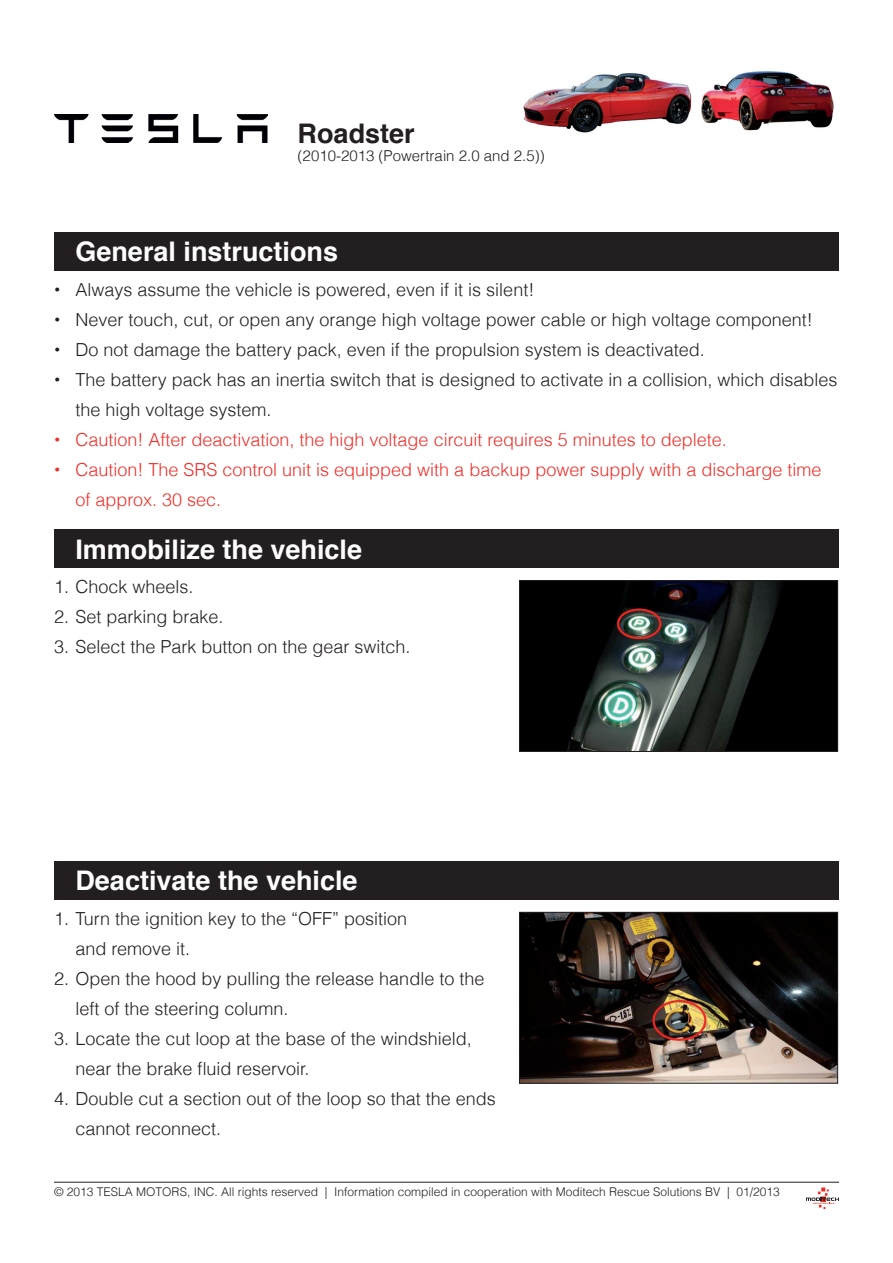
<style>
.page{position:relative;width:893px;height:1263px;background:#fff}
.page>*{position:absolute;margin:0;border:0;box-sizing:border-box;transform-origin:0 0}
.t1{font:700 27px "Helvetica";color:#fff}
.t2{font:700 27px "Helvetica";color:#231f20}
.t3{font:300 18px/30px "Helvetica";color:#231f20}
.t4{font:300 18px/30px "Helvetica";color:#ee2f2a}
.t5{font:300 15px "Helvetica";color:#231f20}
.t6{font:300 12px "Helvetica";color:#231f20}
.s1{font-weight:700}
</style>
<div class="page">
<div style="left:54px;top:232px;width:785px;height:38px;background:#231f20"></div>
<hr style="left:54px;top:1182px;width:785px;height:1px;background:#231f20">
<svg style="left:806px;top:1187px;width:33px;height:22px"></svg>
<div style="left:54px;top:529px;width:785px;height:38px;background:#231f20"></div>
<img style="left:521px;top:582px;width:315px;height:168px">
<div style="left:519px;top:580px;width:319px;height:172px;border:1px solid #231f20"></div>
<div style="left:54px;top:861px;width:785px;height:38px;background:#231f20"></div>
<img style="left:54px;top:115px;width:213px;height:27px">
<img style="left:701px;top:71px;width:133px;height:60px">
<img style="left:523px;top:73px;width:169px;height:60px">
<img style="left:521px;top:914px;width:315px;height:167px">
<div style="left:519px;top:912px;width:319px;height:171px;border:1px solid #231f20"></div>
<h1 class="t2" style="left:298px;top:111px;width:119px">Roadster</h1>
<p class="t5" style="left:298px;top:143px;width:249px">(2010-2013 (Powertrain 2.0 and 2.5))</p>
<h1 class="t1" style="left:75px;top:230px;width:264px">General instructions</h1>
<p class="t3" style="left:54px;top:274px;width:482px"><span class="s1">•</span> Always assume the vehicle is powered, even if it is silent!</p>
<p class="t3" style="left:54px;top:304px;width:760px"><span class="s1">•</span> Never touch, cut, or open any orange high voltage power cable or high voltage component!</p>
<p class="t3" style="left:54px;top:334px;width:652px"><span class="s1">•</span> Do not damage the battery pack, even if the propulsion system is deactivated.</p>
<p class="t3" style="left:75px;top:364px;width:763px;text-indent:-21px"><span class="s1">•</span> The battery pack has an inertia switch that is designed to activate in a collision, which disables the high voltage system.</p>
<p class="t4" style="left:54px;top:424px;width:674px"><span class="s1">•</span> Caution! After deactivation, the high voltage circuit requires 5 minutes to deplete.</p>
<p class="t4" style="left:75px;top:454px;width:747px;text-indent:-21px"><span class="s1">•</span> Caution! The SRS control unit is equipped with a backup power supply with a discharge time of approx. 30 sec.</p>
<h1 class="t1" style="left:75px;top:527px;width:288px">Immobilize the vehicle</h1>
<p class="t3" style="left:54px;top:571px;width:141px">1. Chock wheels.</p>
<p class="t3" style="left:54px;top:601px;width:171px">2. Set parking brake.</p>
<p class="t3" style="left:54px;top:631px;width:358px">3. Select the Park button on the gear switch.</p>
<h1 class="t1" style="left:75px;top:859px;width:284px">Deactivate the vehicle</h1>
<p class="t3" style="left:75px;top:903px;width:333px;text-indent:-21px">1. Turn the ignition key to the “OFF” position and remove it.</p>
<p class="t3" style="left:75px;top:963px;width:410px;text-indent:-21px">2. Open the hood by pulling the release handle to the left of the steering column.</p>
<p class="t3" style="left:75px;top:1023px;width:398px;text-indent:-21px">3. Locate the cut loop at the base of the windshield, near the brake fluid reservoir.</p>
<p class="t3" style="left:75px;top:1083px;width:422px;text-indent:-21px">4. Double cut a section out of the loop so that the ends cannot reconnect.</p>
<p class="t6" style="left:54px;top:1182px;width:727px">© 2013 TESLA MOTORS, INC. All rights reserved | Information compiled in cooperation with Moditech Rescue Solutions BV | 01/2013</p>
</div>
